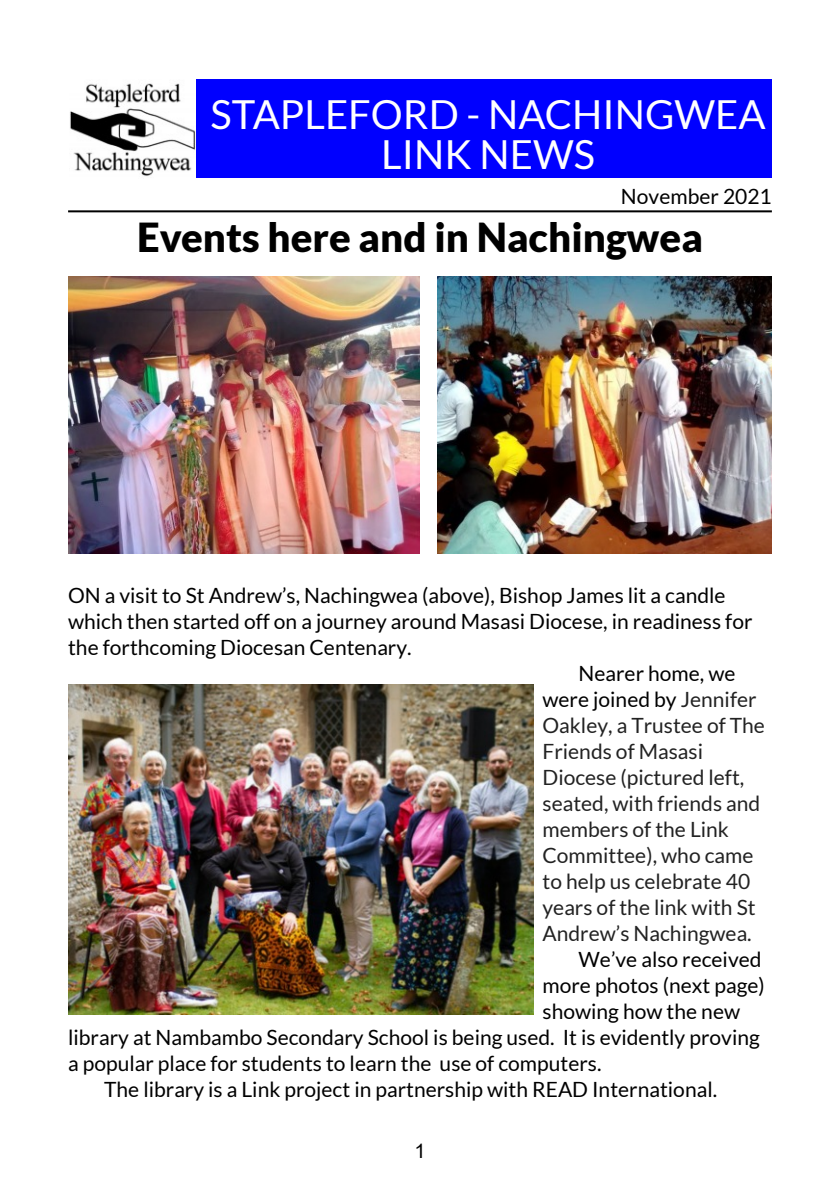
<style>
.page{position:relative;width:840px;height:1191px;background:#fff}
.page>*{position:absolute;margin:0;border:0;box-sizing:border-box;transform-origin:0 0}
.t1{font:40px/40px "Lato";color:#fefefe;text-align:center}
.t2{font:900 40px "Lato";color:#000}
.t3{font:21px "Lato";color:#000}
.t4{font:21px "Lato";color:#222}
.t5{font:20px "Arial";color:#000}
.s1{color:#222}
</style>
<div class="page">
<div style="left:195px;top:79px;width:576px;height:99px;background:#00f"></div>
<img style="left:70px;top:83px;width:125px;height:93px">
<hr style="left:68px;top:210px;width:703px;height:2px;background:#000">
<img style="left:68px;top:276px;width:352px;height:277px">
<img style="left:437px;top:277px;width:334px;height:276px">
<img style="left:68px;top:684px;width:465px;height:330px">
<h1 class="t1" style="left:210px;top:96px;width:556px">STAPLEFORD - NACHINGWEA<br>LINK NEWS</h1>
<p class="t3" style="left:620px;top:187px;width:152px">November 2021</p>
<h1 class="t2" style="left:137px;top:220px;width:567px">Events here and in Nachingwea</h1>
<p class="t3" style="left:68px;top:585px;width:658px">ON a visit to St Andrew’s, Nachingwea (above), Bishop James lit a candle</p>
<p class="t3" style="left:68px;top:611px;width:685px">which then started off on a journey around Masasi Diocese, in readiness for</p>
<p class="t3" style="left:68px;top:637px;width:345px">the forthcoming Diocesan Centenary.</p>
<p class="t3" style="left:578px;top:663px;width:158px">Nearer home, we</p>
<p class="t3" style="left:542px;top:689px;width:215px">were joined by <span class="s1">Jennifer</span></p>
<p class="t4" style="left:542px;top:715px;width:224px">Oakley, a Trustee of The</p>
<p class="t4" style="left:542px;top:741px;width:162px">Friends of Masasi</p>
<p class="t4" style="left:542px;top:767px;width:203px">Diocese (pictured left,</p>
<p class="t4" style="left:542px;top:793px;width:219px">seated, with friends and</p>
<p class="t4" style="left:542px;top:819px;width:188px">members of the Link</p>
<p class="t4" style="left:542px;top:845px;width:212px">Committee), who came</p>
<p class="t4" style="left:542px;top:871px;width:209px">to help us celebrate 40</p>
<p class="t4" style="left:542px;top:897px;width:214px">years of the link with St</p>
<p class="t4" style="left:542px;top:923px;width:211px">Andrew’s Nachingwea.</p>
<p class="t3" style="left:578px;top:949px;width:184px">We’ve also received</p>
<p class="t3" style="left:542px;top:975px;width:224px">more photos (next page)</p>
<p class="t3" style="left:542px;top:1001px;width:199px">showing how the new</p>
<p class="t3" style="left:68px;top:1027px;width:692px">library at Nambambo Secondary School is being used. It is evidently proving</p>
<p class="t3" style="left:68px;top:1053px;width:534px">a popular place for students to learn the use of computers.</p>
<p class="t3" style="left:104px;top:1079px;width:614px">The library is a Link project in partnership with READ International.</p>
<p class="t5" style="left:414px;top:1143px;width:13px">1</p>
</div>
